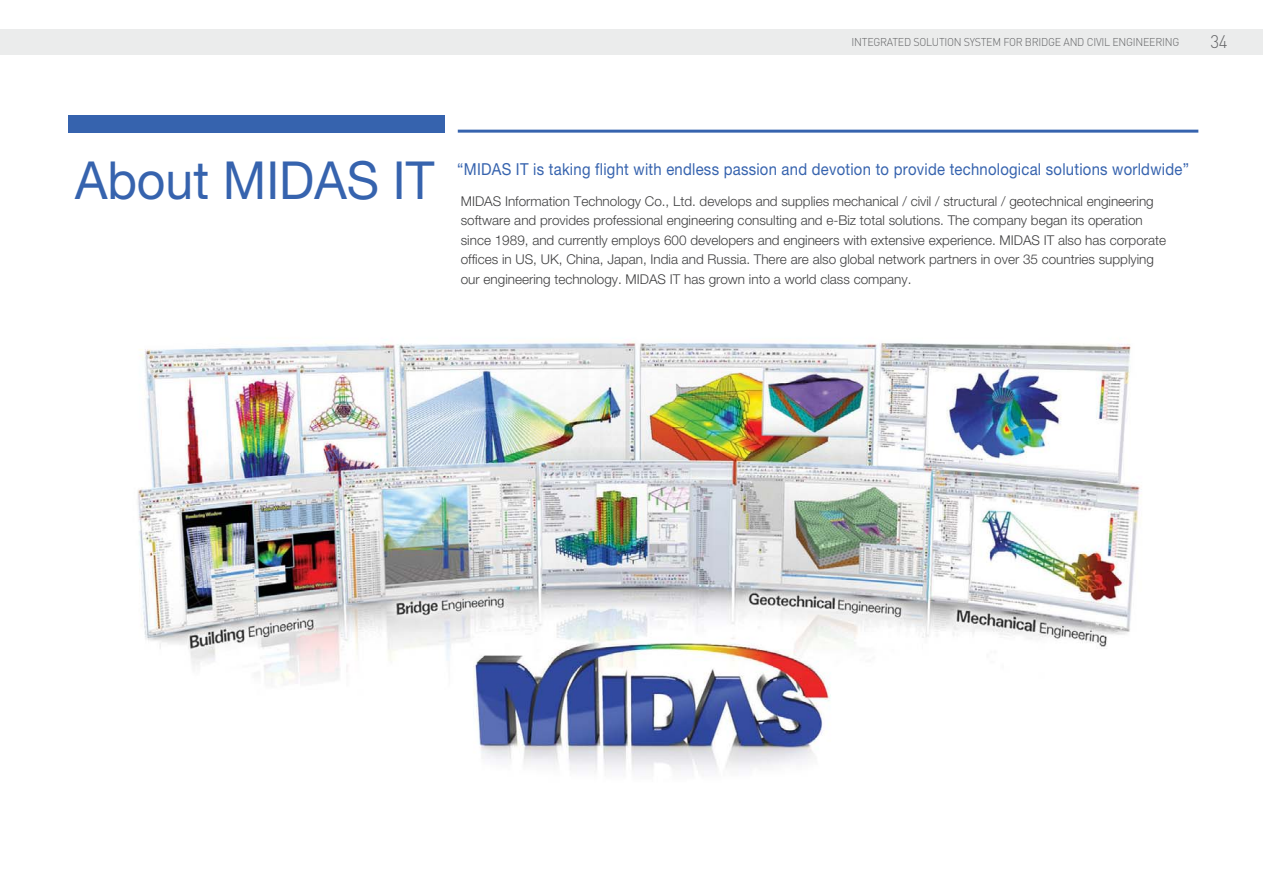
<style>
.page{position:relative;width:1263px;height:893px;background:#fff}
.page>*{position:absolute;margin:0;border:0;box-sizing:border-box;transform-origin:0 0}
.t1{font:52.5px "Helvetica Neue";color:#3663ae;scale:.95 1}
.t2{font:300 18px "DIN Pro";color:#636466;scale:.95 1}
.t3{font:16.5px "Helvetica Neue";letter-spacing:.015em;color:#3663ae;scale:.9 1}
.t4{font:300 13.5px/19.5px "Helvetica Neue";color:#404041}
.t5{font:300 11.25px "DIN Pro";letter-spacing:-.025em;color:#636466;scale:.95 1}
</style>
<div class="page">
<div style="left:0;top:29px;width:1263px;height:25px;background:#ebecec"></div>
<img style="left:137px;top:341px;width:1003px;height:431px">
<hr style="left:458px;top:130px;width:740px;height:3px;background:#3663ae">
<div style="left:69px;top:116px;width:376px;height:17px;background:#3663ae"></div>
<p class="t5" style="left:851px;top:38px;width:347px">INTEGRATED SOLUTION SYSTEM FOR BRIDGE AND CIVIL ENGINEERING</p>
<h2 class="t2" style="left:1210px;top:36px;width:20px">34</h2>
<h1 class="t1" style="left:75px;top:162px;width:380px">About MIDAS IT</h1>
<p class="t3" style="left:457px;top:163px;width:814px">“MIDAS IT is taking flight with endless passion and devotion to provide technological solutions worldwide”</p>
<p class="t4" style="left:461px;top:193px;width:707px">MIDAS Information Technology Co., Ltd. develops and supplies mechanical / civil / structural / geotechnical engineering software and provides professional engineering consulting and e-Biz total solutions. The company began its operation since 1989, and currently employs 600 developers and engineers with extensive experience. MIDAS IT also has corporate offices in US, UK, China, Japan, India and Russia. There are also global network partners in over 35 countries supplying our engineering technology. MIDAS IT has grown into a world class company.</p>
</div>
